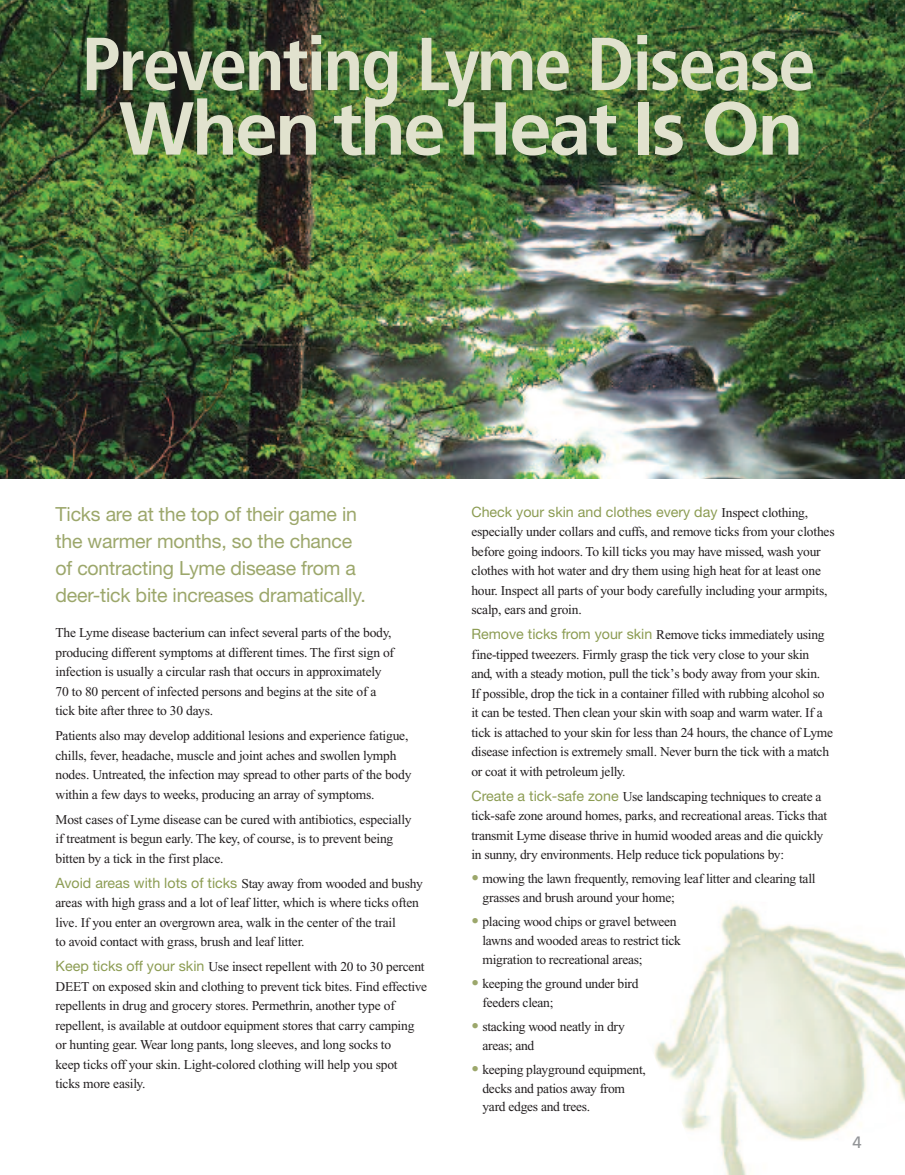
<style>
.page{position:relative;width:905px;height:1175px;background:#fff}
.page>*{position:absolute;margin:0;border:0;box-sizing:border-box;transform-origin:0 0}
.t1{font:700 condensed 75px "Frutiger";letter-spacing:-.03em;color:#e1e2ce}
.t2{font:700 75px "Frutiger";letter-spacing:-.035em;color:#e1e2ce}
.t3{font:19.5px/27px "Helvetica Neue LT Std";letter-spacing:-.01em;color:#9ca76b}
.t4{font:16.5px "Frutiger";color:#939598}
.t5{font:14.25px "Helvetica Neue LT Std";color:#8c9c53}
.t6{font:13.5px/19.5px "Times New Roman";letter-spacing:-.015em;color:#231f20}
.s1{font-family:"Helvetica Neue LT Std";font-size:14.25px;color:#8c9c53}
.s2{font-family:"Times New Roman";font-size:13.5px;color:#231f20}
.s3{font-family:"Helvetica Neue LT Std";font-size:15px;color:#9ca76b}
</style>
<div class="page">
<hr style="left:0;top:393px;width:1px;height:781px;background:#feedd4">
<img style="left:654px;top:904px;width:250px;height:270px">
<img style="left:0;top:0;width:904px;height:478px">
<h1 class="t1" style="left:82px;top:34px;width:735px">Preventing Lyme Disease</h1>
<h1 class="t2" style="left:119px;top:98px;width:686px">When the Heat Is On</h1>
<h2 class="t3" style="left:56px;top:502px;width:312px">Ticks are at the top of their game in the warmer months, so the chance of contracting Lyme disease from a deer-tick bite increases dramatically.</h2>
<p class="t6" style="left:55px;top:624px;width:340px">The Lyme disease bacterium can infect several parts of the body, producing different symptoms at different times. The first sign of infection is usually a circular rash that occurs in approximately 70 to 80 percent of infected persons and begins at the site of a tick bite after three to 30 days.</p>
<p class="t6" style="left:55px;top:727px;width:357px">Patients also may develop additional lesions and experience fatigue, chills, fever, headache, muscle and joint aches and swollen lymph nodes. Untreated, the infection may spread to other parts of the body within a few days to weeks, producing an array of symptoms.</p>
<p class="t6" style="left:55px;top:810px;width:357px">Most cases of Lyme disease can be cured with antibiotics, especially if treatment is begun early. The key, of course, is to prevent being bitten by a tick in the first place.</p>
<p class="t6" style="left:56px;top:874px;width:369px"><span class="s1">Avoid areas with lots of ticks</span> Stay away from wooded and bushy areas with high grass and a lot of leaf litter, which is where ticks often live. If you enter an overgrown area, walk in the center of the trail<br>to avoid contact with grass, brush and leaf litter.</p>
<p class="t6" style="left:55px;top:958px;width:373px"><span class="s1">Keep ticks off your skin</span> Use insect repellent with 20 to 30 percent DEET on exposed skin and clothing to prevent tick bites. Find effective repellents in drug and grocery stores. Permethrin, another type of repellent, is available at outdoor equipment stores that carry camping or hunting gear. Wear long pants, long sleeves, and long socks to<br>keep ticks off your skin. Light-colored clothing will help you spot<br>ticks more easily.</p>
<p class="t5" style="left:471px;top:506px;width:338px">Check your skin and clothes every day <span class="s2">Inspect clothing,</span></p>
<p class="t6" style="left:471px;top:523px;width:365px">especially under collars and cuffs, and remove ticks from your clothes before going indoors. To kill ticks you may have missed, wash your clothes with hot water and dry them using high heat for at least one hour. Inspect all parts of your body carefully including your armpits, scalp, ears and groin.</p>
<p class="t6" style="left:471px;top:626px;width:363px"><span class="s1">Remove ticks from your skin</span> Remove ticks immediately using fine-tipped tweezers. Firmly grasp the tick very close to your skin and, with a steady motion, pull the tick’s body away from your skin.<br>If possible, drop the tick in a container filled with rubbing alcohol so it can be tested. Then clean your skin with soap and warm water. If a tick is attached to your skin for less than 24 hours, the chance of Lyme disease infection is extremely small. Never burn the tick with a match or coat it with petroleum jelly.</p>
<p class="t6" style="left:471px;top:787px;width:357px"><span class="s1">Create a tick-safe zone</span> Use landscaping techniques to create a tick-safe zone around homes, parks, and recreational areas. Ticks that transmit Lyme disease thrive in humid wooded areas and die quickly in sunny, dry environments. Help reduce tick populations by:</p>
<p class="t6" style="left:482px;top:870px;width:334px;line-height:18.8px;text-indent:-11px"><span class="s3">•</span> mowing the lawn frequently, removing leaf litter and clearing tall grasses and brush around your home;</p>
<p class="t6" style="left:482px;top:913px;width:200px;line-height:18.8px;text-indent:-11px"><span class="s3">•</span> placing wood chips or gravel between lawns and wooded areas to restrict tick migration to recreational areas;</p>
<p class="t6" style="left:482px;top:975px;width:157px;line-height:18.8px;text-indent:-11px"><span class="s3">•</span> keeping the ground under bird feeders clean;</p>
<p class="t6" style="left:482px;top:1018px;width:144px;line-height:18.8px;text-indent:-11px"><span class="s3">•</span> stacking wood neatly in dry areas; and</p>
<p class="t6" style="left:482px;top:1061px;width:165px;line-height:18.8px;text-indent:-11px"><span class="s3">•</span> keeping playground equipment, decks and patios away from yard edges and trees.</p>
<p class="t4" style="left:852px;top:1136px;width:11px">4</p>
</div>
